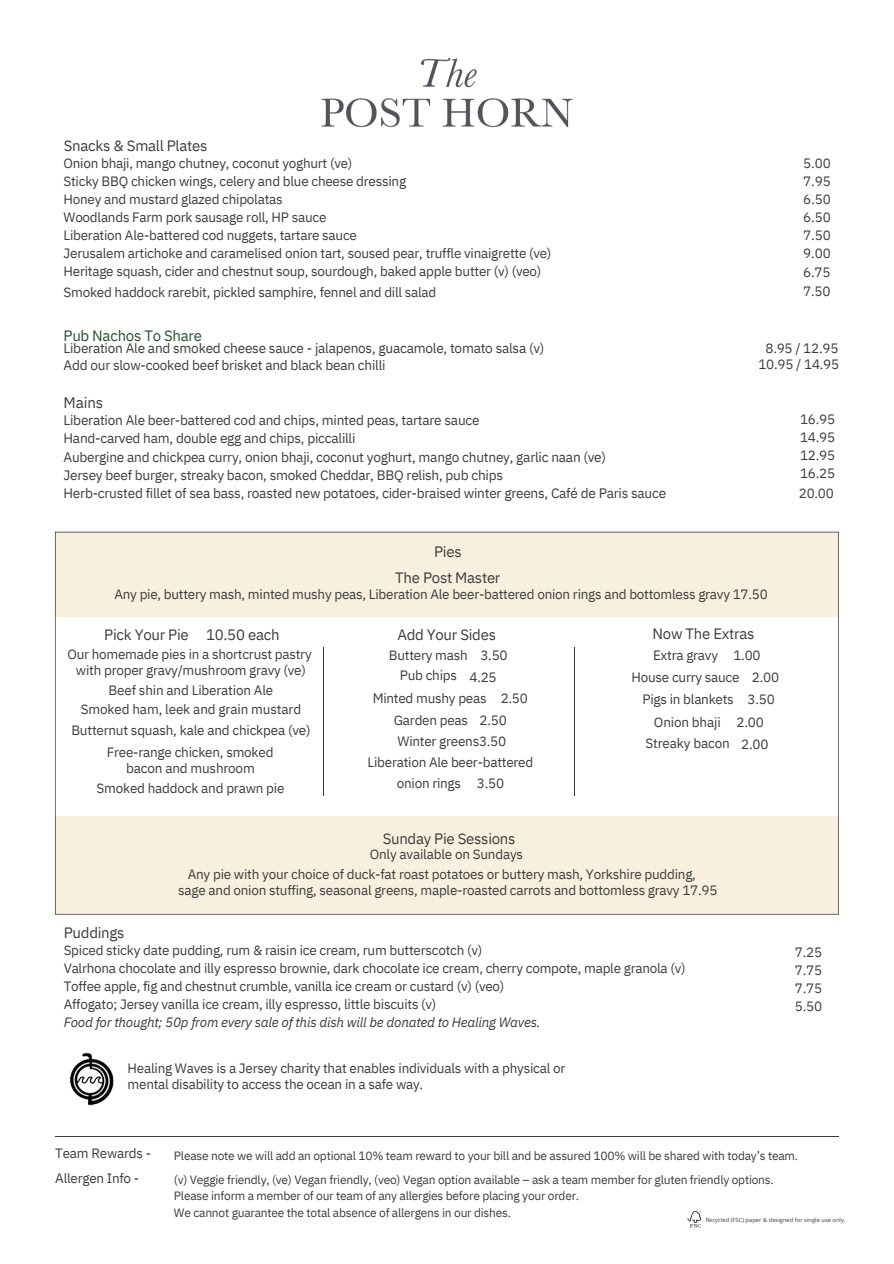
<style>
.page{position:relative;width:894px;height:1264px;background:#fff}
.page>*{position:absolute;margin:0;border:0;box-sizing:border-box;transform-origin:0 0}
.t1{font:15.15px "IBM Plex Sans";letter-spacing:-.01em;color:#3c3c3b}
.t2{font:15px/25.8px "IBM Plex Sans";letter-spacing:-.02em;color:#3c3c3b;text-align:center}
.t3{font:15px "IBM Plex Sans";letter-spacing:-.02em;color:#284f31}
.t4{font:13.65px/18.1px "IBM Plex Sans";letter-spacing:-.02em;color:#3c3c3b}
.t5{font:13.5px/18px "IBM Plex Sans";letter-spacing:-.02em;color:#3c3c3b;text-align:center}
.t6{font:12px/24.8px "IBM Plex Sans";letter-spacing:-.02em;color:#3c3c3b}
.t7{font:5.7px "Open Sans";letter-spacing:.005em;color:#3c3c3b}
.s1{font-style:italic}
</style>
<div class="page">
<svg style="left:55px;top:531px;width:783px;height:383px"></svg>
<img style="left:321px;top:57px;width:252px;height:71px">
<img style="left:69px;top:1052px;width:45px;height:52px">
<hr style="left:322px;top:646px;width:1px;height:149px;background:#3c3c3b">
<hr style="left:573px;top:646px;width:1px;height:149px;background:#3c3c3b">
<hr style="left:55px;top:1135px;width:783px;height:1px;background:#3c3c3b">
<svg style="left:687px;top:1211px;width:14px;height:16px"></svg>
<h2 class="t2" style="left:64px;top:132px;width:145px">Snacks &amp; Small Plates</h2>
<h2 class="t5" style="left:63px;top:154px;width:489px;text-align:left">Onion bhaji, mango chutney, coconut yoghurt (ve)<br>Sticky BBQ chicken wings, celery and blue cheese dressing<br>Honey and mustard glazed chipolatas<br>Woodlands Farm pork sausage roll, HP sauce<br>Liberation Ale-battered cod nuggets, tartare sauce<br>Jerusalem artichoke and caramelised onion tart, soused pear, truffle vinaigrette (ve)<br>Heritage squash, cider and chestnut soup, sourdough, baked apple butter (v) (veo)</h2>
<h2 class="t5" style="left:63px;top:283px;width:374px">Smoked haddock rarebit, pickled samphire, fennel and dill salad</h2>
<h2 class="t3" style="left:63px;top:325px;width:140px">Pub Nachos To Share</h2>
<h1 class="t4" style="left:63px;top:339px;width:482px;line-height:17.1px">Liberation Ale and smoked cheese sauce - jalapenos, guacamole, tomato salsa (v)<br>Add our slow-cooked beef brisket and black bean chilli</h1>
<h2 class="t1" style="left:63px;top:392px;width:41px">Mains</h2>
<h2 class="t4" style="left:63px;top:411px;width:604px">Liberation Ale beer-battered cod and chips, minted peas, tartare sauce<br>Hand-carved ham, double egg and chips, piccalilli<br>Aubergine and chickpea curry, onion bhaji, coconut yoghurt, mango chutney, garlic naan (ve)<br>Jersey beef burger, streaky bacon, smoked Cheddar, BBQ relish, pub chips<br>Herb-crusted fillet of sea bass, roasted new potatoes, cider-braised winter greens, Café de Paris sauce</h2>
<h2 class="t2" style="left:395px;top:538px;width:107px">Pies<br>The Post Master</h2>
<h2 class="t5" style="left:803px;top:154px;width:29px;text-align:justify">5.00<br>7.95<br>6.50<br>6.50<br>7.50<br>9.00<br>6.75</h2>
<h2 class="t5" style="left:803px;top:282px;width:29px">7.50</h2>
<h2 class="t5" style="left:765px;top:338px;width:74px">8.95 / 12.95</h2>
<h2 class="t5" style="left:758px;top:355px;width:82px">10.95 / 14.95</h2>
<h2 class="t5" style="left:799px;top:410px;width:37px;text-align:justify">16.95<br>14.95<br>12.95<br>16.25</h2>
<h1 class="t5" style="left:798px;top:484px;width:37px">20.00</h1>
<h2 class="t5" style="left:114px;top:584px;width:654px">Any pie, buttery mash, minted mushy peas, Liberation Ale beer-battered onion rings and bottomless gravy 17.50</h2>
<h2 class="t2" style="left:104px;top:621px;width:86px">Pick Your Pie</h2>
<h1 class="t2" style="left:206px;top:621px;width:75px">10.50 each</h1>
<h1 class="t5" style="left:67px;top:644px;width:246px">Our homemade pies in a shortcrust pastry</h1>
<h2 class="t5" style="left:71px;top:660px;width:241px;line-height:19.8px">with proper gravy/mushroom gravy (ve)<br>Beef shin and Liberation Ale<br>Smoked ham, leek and grain mustard Butternut squash, kale and chickpea (ve)</h2>
<h1 class="t5" style="left:107px;top:742px;width:168px">Free-range chicken, smoked</h1>
<h1 class="t5" style="left:96px;top:758px;width:189px;line-height:20.2px">bacon and mushroom<br>Smoked haddock and prawn pie</h1>
<h2 class="t2" style="left:397px;top:621px;width:100px">Add Your Sides</h2>
<h2 class="t5" style="left:389px;top:644px;width:80px;line-height:20.2px">Buttery mash<br>Pub chips</h2>
<h2 class="t5" style="left:480px;top:645px;width:29px">3.50</h2>
<h2 class="t5" style="left:469px;top:667px;width:29px">4.25</h2>
<h2 class="t5" style="left:372px;top:689px;width:115px">Minted mushy peas</h2>
<h1 class="t5" style="left:500px;top:689px;width:29px">2.50</h1>
<h2 class="t5" style="left:394px;top:710px;width:76px">Garden peas</h2>
<h1 class="t5" style="left:479px;top:710px;width:29px">2.50</h1>
<h1 class="t5" style="left:367px;top:731px;width:167px;line-height:20.2px">Winter greens3.50<br>Liberation Ale beer-battered</h1>
<h2 class="t5" style="left:396px;top:774px;width:66px">onion rings</h2>
<h2 class="t5" style="left:476px;top:774px;width:29px">3.50</h2>
<h2 class="t2" style="left:652px;top:620px;width:103px">Now The Extras</h2>
<h2 class="t5" style="left:733px;top:646px;width:29px">1.00</h2>
<h2 class="t5" style="left:751px;top:668px;width:29px">2.00</h2>
<h2 class="t5" style="left:631px;top:644px;width:110px;line-height:21.3px">Extra gravy<br>House curry sauce</h2>
<h2 class="t5" style="left:642px;top:690px;width:93px">Pigs in blankets</h2>
<h2 class="t5" style="left:747px;top:690px;width:29px">3.50</h2>
<h2 class="t5" style="left:645px;top:710px;width:86px;line-height:21.3px">Onion bhaji<br>Streaky bacon</h2>
<h1 class="t5" style="left:736px;top:712px;width:29px">2.00</h1>
<h2 class="t5" style="left:741px;top:735px;width:29px">2.00</h2>
<h2 class="t2" style="left:64px;top:919px;width:62px">Puddings</h2>
<p class="t2" style="left:382px;top:825px;width:134px">Sunday Pie Sessions</p>
<h2 class="t5" style="left:369px;top:844px;width:155px">Only available on Sundays</h2>
<h2 class="t5" style="left:188px;top:865px;width:509px">Any pie with your choice of duck-fat roast potatoes or buttery mash, Yorkshire pudding,</h2>
<h2 class="t5" style="left:178px;top:881px;width:540px">sage and onion stuffing, seasonal greens, maple-roasted carrots and bottomless gravy 17.95</h2>
<h2 class="t5" style="left:64px;top:940px;width:623px;text-align:left">Spiced sticky date pudding, rum &amp; raisin ice cream, rum butterscotch (v)<br>Valrhona chocolate and illy espresso brownie, dark chocolate ice cream, cherry compote, maple granola (v)<br>Toffee apple, fig and chestnut crumble, vanilla ice cream or custard (v) (veo)<br>Affogato; Jersey vanilla ice cream, illy espresso, little biscuits (v)<br><span class="s1">Food for thought; 50p from every sale of this dish will be donated to Healing Waves.</span></h2>
<h1 class="t5" style="left:128px;top:1059px;width:439px;line-height:15.8px;text-align:left">Healing Waves is a Jersey charity that enables individuals with a physical or mental disability to access the ocean in a safe way.</h1>
<h2 class="t5" style="left:794px;top:942px;width:29px;text-align:justify">7.25<br>7.75<br>7.75<br>5.50</h2>
<p class="t5" style="left:55px;top:1140px;width:97px;line-height:24.8px;text-align:left">Team Rewards -<br>Allergen Info -</p>
<h2 class="t6" style="left:174px;top:1142px;width:625px">Please note we will add an optional 10% team reward to your bill and be assured 100% will be shared with today’s team. (v) Veggie friendly, (ve) Vegan friendly, (veo) Vegan option available – ask a team member for gluten friendly options.</h2>
<h2 class="t6" style="left:174px;top:1187px;width:406px;line-height:16.8px">Please inform a member of our team of any allergies before placing your order.<br>We cannot guarantee the total absence of allergens in our dishes.</h2>
<h3 class="t7" style="left:705px;top:1215px;width:141px">Recycled (FSC) paper &amp; designed for single use only.</h3>
</div>
